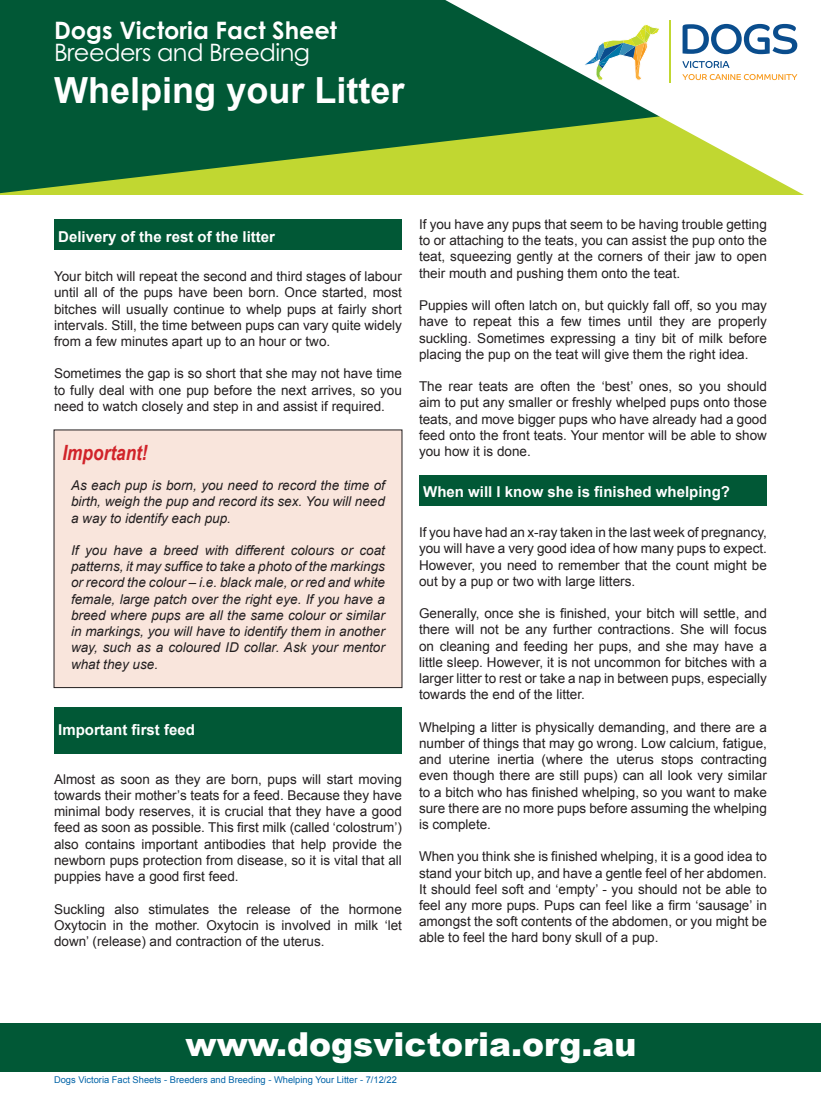
<style>
.page{position:relative;width:821px;height:1115px;background:#fff}
.page>*{position:absolute;margin:0;border:0;box-sizing:border-box;transform-origin:0 0}
.t1{font:700 36px "Arial";color:#fff}
.t2{font:900 33px "Arial";color:#fff}
.t3{font:700 24px "Century Gothic Pro";color:#fff}
.t4{font:24px "Century Gothic Pro";letter-spacing:-.02em;color:#fff}
.t5{font:italic 700 21px "Arial Narrow";color:#d1232a}
.t6{font:700 15px "Arial";color:#fff}
.t7{font:13.5px/16.2px "Arial";color:#231f20;text-align:justify}
.t8{font:italic 13.5px/16.2px "Arial";color:#231f20;text-align:justify}
.t9{font:9.3px "Arial";color:#0163a7}
</style>
<div class="page">
<div style="left:0;top:1022px;width:821px;height:49px;background:#015836"></div>
<div style="left:54px;top:219px;width:348px;height:31px;background:#015836"></div>
<div style="left:54px;top:430px;width:348px;height:257px;background:#f9e5dc"></div>
<div style="left:54px;top:707px;width:348px;height:47px;background:#015836"></div>
<div style="left:419px;top:475px;width:348px;height:30px;background:#015836"></div>
<svg style="left:0;top:0;width:445px;height:193px;background:#1a6835"></svg>
<svg style="left:445px;top:0;width:359px;height:195px"></svg>
<svg style="left:682px;top:24px;width:115px;height:30px"></svg>
<svg style="left:682px;top:61px;width:47px;height:7px"></svg>
<svg style="left:682px;top:74px;width:115px;height:6px"></svg>
<hr style="left:669px;top:21px;width:1px;height:62px;background:#c1d731">
<svg style="left:581px;top:24px;width:79px;height:56px"></svg>
<p class="t3" style="left:54px;top:15px;width:284px">Dogs Victoria Fact Sheet</p>
<p class="t4" style="left:54px;top:38px;width:257px">Breeders and Breeding</p>
<p class="t1" style="left:54px;top:67px;width:352px">Whelping your Litter</p>
<p class="t6" style="left:58px;top:226px;width:218px">Delivery of the rest of the litter</p>
<p class="t7" style="left:54px;top:268px;width:349px">Your bitch will repeat the second and third stages of labour until all of the pups have been born. Once started, most bitches will usually continue to whelp pups at fairly short intervals. Still, the time between pups can vary quite widely from a few minutes apart up to an hour or two.</p>
<p class="t7" style="left:54px;top:365px;width:349px">Sometimes the gap is so short that she may not have time to fully deal with one pup before the next arrives, so you need to watch closely and step in and assist if required.</p>
<p class="t5" style="left:63px;top:436px;width:87px">Important!</p>
<p class="t8" style="left:71px;top:477px;width:315px">As each pup is born, you need to record the time of birth, weigh the pup and record its sex. You will need a way to identify each pup.</p>
<p class="t8" style="left:71px;top:542px;width:315px">If you have a breed with different colours or coat patterns, it may suffice to take a photo of the markings or record the colour – i.e. black male, or red and white female, large patch over the right eye. If you have a breed where pups are all the same colour or similar in markings, you will have to identify them in another way, such as a coloured ID collar. Ask your mentor what they use.</p>
<p class="t6" style="left:58px;top:719px;width:138px">Important first feed</p>
<p class="t7" style="left:54px;top:770px;width:349px">Almost as soon as they are born, pups will start moving towards their mother’s teats for a feed. Because they have minimal body reserves, it is crucial that they have a good feed as soon as possible. This first milk (called ‘colostrum’) also contains important antibodies that help provide the newborn pups protection from disease, so it is vital that all puppies have a good first feed.</p>
<p class="t7" style="left:54px;top:900px;width:349px">Suckling also stimulates the release of the hormone Oxytocin in the mother. Oxytocin is involved in milk ‘let down’ (release) and contraction of the uterus.</p>
<p class="t7" style="left:419px;top:216px;width:349px">If you have any pups that seem to be having trouble getting to or attaching to the teats, you can assist the pup onto the teat, squeezing gently at the corners of their jaw to open their mouth and pushing them onto the teat.</p>
<p class="t7" style="left:419px;top:297px;width:349px">Puppies will often latch on, but quickly fall off, so you may have to repeat this a few times until they are properly suckling. Sometimes expressing a tiny bit of milk before placing the pup on the teat will give them the right idea.</p>
<p class="t7" style="left:419px;top:378px;width:349px">The rear teats are often the ‘best’ ones, so you should aim to put any smaller or freshly whelped pups onto those teats, and move bigger pups who have already had a good feed onto the front teats. Your mentor will be able to show you how it is done.</p>
<p class="t6" style="left:423px;top:482px;width:308px">When will I know she is finished whelping?</p>
<p class="t7" style="left:419px;top:524px;width:349px">If you have had an x-ray taken in the last week of pregnancy, you will have a very good idea of how many pups to expect.<br>However, you need to remember that the count might be out by a pup or two with large litters.</p>
<p class="t7" style="left:419px;top:605px;width:349px">Generally, once she is finished, your bitch will settle, and there will not be any further contractions. She will focus on cleaning and feeding her pups, and she may have a little sleep. However, it is not uncommon for bitches with a larger litter to rest or take a nap in between pups, especially towards the end of the litter.</p>
<p class="t7" style="left:419px;top:718px;width:349px">Whelping a litter is physically demanding, and there are a number of things that may go wrong. Low calcium, fatigue, and uterine inertia (where the uterus stops contracting even though there are still pups) can all look very similar to a bitch who has finished whelping, so you want to make sure there are no more pups before assuming the whelping is complete.</p>
<p class="t7" style="left:419px;top:848px;width:349px">When you think she is finished whelping, it is a good idea to stand your bitch up, and have a gentle feel of her abdomen.<br>It should feel soft and ‘empty’ - you should not be able to feel any more pups. Pups can feel like a firm ‘sausage’ in amongst the soft contents of the abdomen, or you might be able to feel the hard bony skull of a pup.</p>
<p class="t2" style="left:185px;top:1019px;width:452px">www.dogsvictoria.org.au</p>
<p class="t9" style="left:54px;top:1073px;width:344px">Dogs Victoria Fact Sheets - Breeders and Breeding - Whelping Your Litter - 7/12/22</p>
</div>
